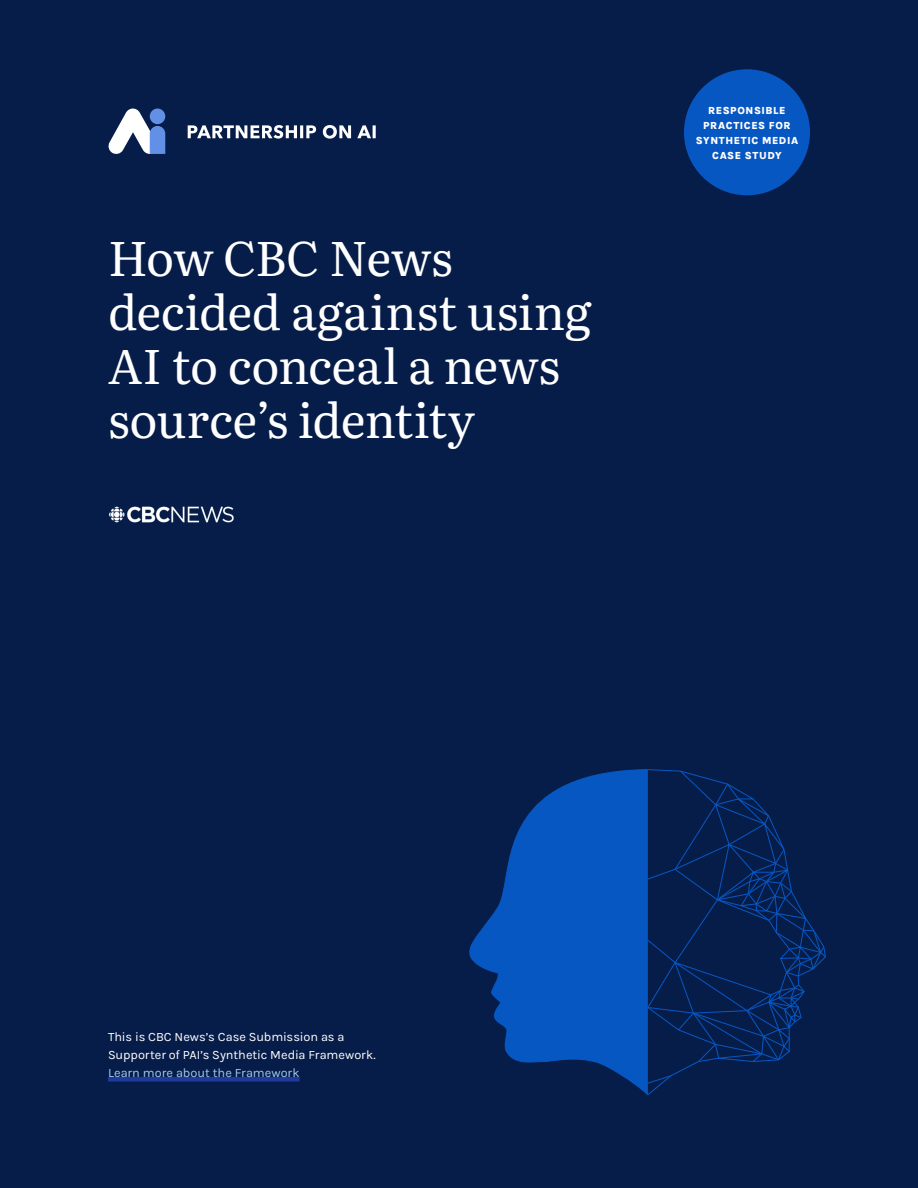
<style>
.page{position:relative;width:918px;height:1188px;background:#071d49}
.page>*{position:absolute;margin:0;border:0;box-sizing:border-box;transform-origin:0 0}
.t1{font:48px/54px "Literata";letter-spacing:-.01em;color:#fff}
.body_-_1st_graf{font:12.75px/18px "Karla";letter-spacing:-.005em;color:#fff}
.body_-_1st_graf-2{font:12.75px "Karla";color:#a0c9f3}
.t2{font:800 10.5px/15px "Karla";letter-spacing:.055em;color:#fff;text-align:center}
</style>
<div class="page">
<svg style="left:188px;top:125px;width:188px;height:14px"></svg>
<svg style="left:108px;top:109px;width:57px;height:45px"></svg>
<div style="left:150px;top:109px;width:15px;height:15px;background:#6390e7;border-radius:50%"></div>
<svg style="left:649px;top:1075px;width:23px;height:9px"></svg>
<svg style="left:469px;top:769px;width:180px;height:326px;fill:#0757c3"></svg>
<svg style="left:647px;top:769px;width:179px;height:294px"></svg>
<img style="left:110px;top:506px;width:124px;height:17px">
<div style="left:684px;top:69px;width:126px;height:126px;background:#0757c3;border-radius:50%"></div>
<div style="left:108px;top:1077px;width:192px;height:5px;background:#1f3a9b"></div>
<p class="t1" style="left:108px;top:228px;width:485px">How CBC News decided against using<br>AI to conceal a news source’s identity</p>
<h4 class="t2" style="left:696px;top:103px;width:104px">RESPONSIBLE<br>PRACTICES FOR<br>SYNTHETIC MEDIA<br>CASE STUDY</h4>
<p class="body_-_1st_graf" style="left:108px;top:1027px;width:269px">This is CBC News’s Case Submission as a<br>Supporter of PAI’s Synthetic Media Framework.</p>
<p class="body_-_1st_graf-2" style="left:108px;top:1065px;width:193px">Learn more about the Framework</p>
</div>
